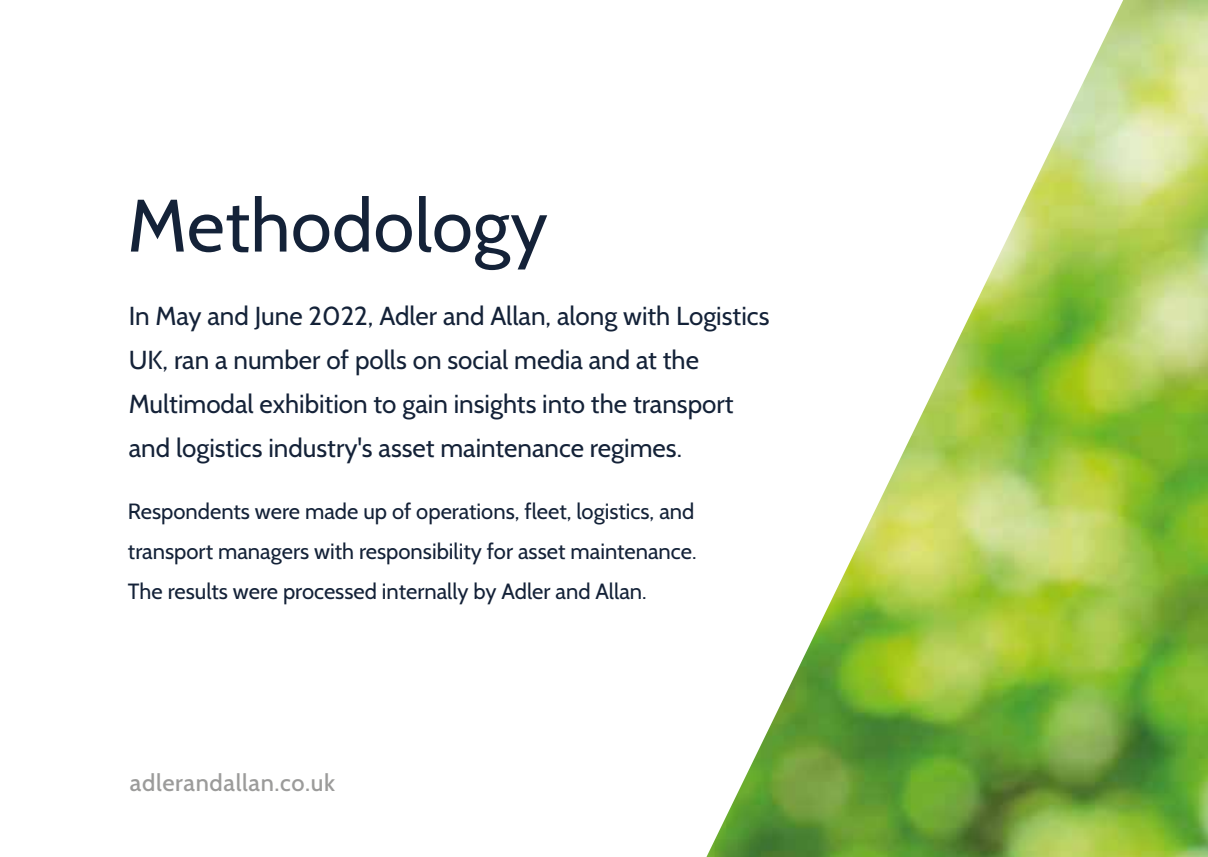
<style>
.page{position:relative;width:1208px;height:857px;background:#fff}
.page>*{position:absolute;margin:0;border:0;box-sizing:border-box;transform-origin:0 0}
.t1{font:74px "Cabin";letter-spacing:.005em;color:#142238}
.t2{font:26px/44px "Cabin";color:#142238}
.t3{font:500 23.8px "Cabin";letter-spacing:.025em;color:#9b9b9a}
.t4{font:22px/40px "Cabin";color:#142238;text-align:justify}
</style>
<div class="page">
<img style="left:1123px;top:0;width:85px;height:856px">
<svg style="left:707px;top:0;width:416px;height:856px"></svg>
<h1 class="t1" style="left:127px;top:180px;width:422px">Methodology</h1>
<p class="t2" style="left:129px;top:293px;width:642px">In May and June 2022, Adler and Allan, along with Logistics UK, ran a number of polls on social media and at the Multimodal exhibition to gain insights into the transport and logistics industry's asset maintenance regimes.</p>
<p class="t4" style="left:128px;top:491px;width:570px">Respondents were made up of operations, fleet, logistics, and transport managers with responsibility for asset maintenance.<br>The results were processed internally by Adler and Allan.</p>
<p class="t3" style="left:130px;top:767px;width:207px">adlerandallan.co.uk</p>
</div>
